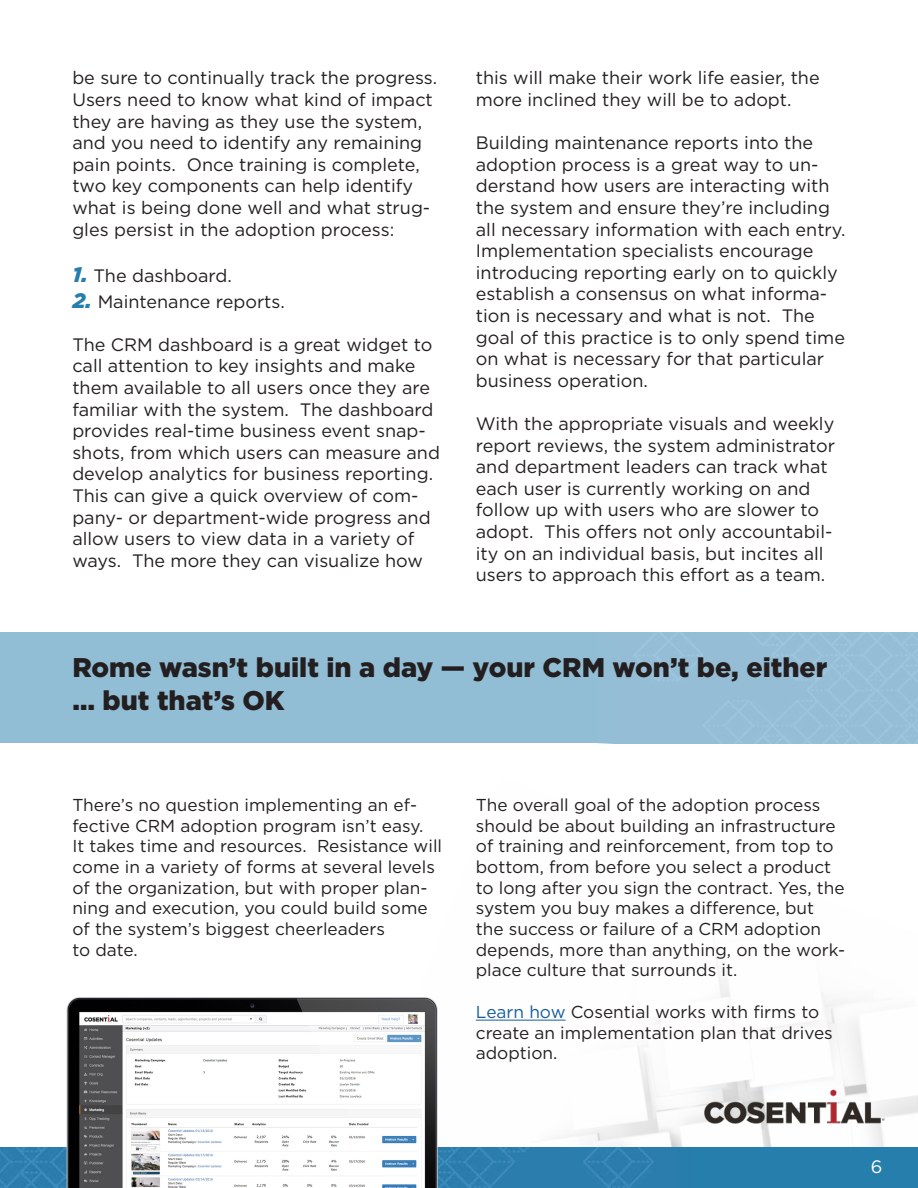
<style>
.page{position:relative;width:918px;height:1188px;background:#fff}
.page>*{position:absolute;margin:0;border:0;box-sizing:border-box;transform-origin:0 0}
.t1{font:900 27px/32.4px "Gotham";color:#231f20}
.t2{font:18px/21.6px "Gotham";color:#231f20}
.t3{font:18px "Gotham";color:#fff}
.t4{font:17.25px/20.7px "Gotham";color:#231f20}
.s1{font-weight:900;font-style:italic;font-size:21px;color:#267eac}
.s2{color:#175d9e}
</style>
<div class="page">
<img style="left:481px;top:958px;width:437px;height:189px">
<div style="left:0;top:1147px;width:918px;height:41px;background:#267eac"></div>
<img style="left:481px;top:1147px;width:173px;height:41px">
<img style="left:0;top:1147px;width:24px;height:41px">
<img style="left:704px;top:1071px;width:182px;height:73px">
<div style="left:0;top:633px;width:918px;height:110px;background:#92bed5"></div>
<img style="left:634px;top:633px;width:284px;height:110px">
<hr style="left:476px;top:1020px;width:90px;height:1px;background:#175d9e">
<img style="left:24px;top:997px;width:457px;height:191px">
<p class="t2" style="left:72px;top:67px;width:366px">be sure to continually track the progress.<br>Users need to know what kind of impact they are having as they use the system, and you need to identify any remaining pain points. Once training is complete, two key components can help identify what is being done well and what strug&shy;gles persist in the adoption process:</p>
<p class="t2" style="left:72px;top:265px;width:161px"><span class="s1">1.</span> The dashboard.</p>
<p class="t2" style="left:72px;top:290px;width:214px"><span class="s1">2.</span> Maintenance reports.</p>
<p class="t2" style="left:72px;top:333px;width:369px">The CRM dashboard is a great widget to call attention to key insights and make them available to all users once they are familiar with the system. The dashboard provides real-time business event snap&shy;shots, from which users can measure and develop analytics for business reporting.<br>This can give a quick overview of com&shy;pany- or department-wide progress and allow users to view data in a variety of ways. The more they can visualize how</p>
<p class="t2" style="left:476px;top:67px;width:345px">this will make their work life easier, the more inclined they will be to adopt.</p>
<p class="t2" style="left:476px;top:132px;width:371px">Building maintenance reports into the adoption process is a great way to un&shy;derstand how users are interacting with the system and ensure they’re including all necessary information with each entry.<br>Implementation specialists encourage introducing reporting early on to quickly establish a consensus on what informa&shy;tion is necessary and what is not. The goal of this practice is to only spend time on what is necessary for that particular business operation.</p>
<p class="t2" style="left:476px;top:413px;width:361px">With the appropriate visuals and weekly report reviews, the system administrator and department leaders can track what each user is currently working on and follow up with users who are slower to adopt. This offers not only accountabil&shy;ity on an individual basis, but incites all users to approach this effort as a team.</p>
<p class="t1" style="left:72px;top:651px;width:757px">Rome wasn’t built in a day — your CRM won’t be, either … but that’s OK</p>
<p class="t4" style="left:72px;top:794px;width:352px">There’s no question implementing an ef&shy;fective CRM adoption program isn’t easy.</p>
<p class="t4" style="left:72px;top:835px;width:371px">It takes time and resources. Resistance will come in a variety of forms at several levels of the organization, but with proper plan&shy;ning and execution, you could build some of the system’s biggest cheerleaders</p>
<p class="t4" style="left:72px;top:939px;width:67px">to date.</p>
<p class="t4" style="left:476px;top:794px;width:371px">The overall goal of the adoption process should be about building an infrastructure of training and reinforcement, from top to bottom, from before you select a product to long after you sign the contract. Yes, the system you buy makes a difference, but the success or failure of a CRM adoption depends, more than anything, on the work&shy;place culture that surrounds it.</p>
<p class="t4" style="left:476px;top:1001px;width:358px"><span class="s2">Learn how</span> Cosential works with firms to create an implementation plan that drives adoption.</p>
<p class="t3" style="left:871px;top:1157px;width:13px">6</p>
</div>
